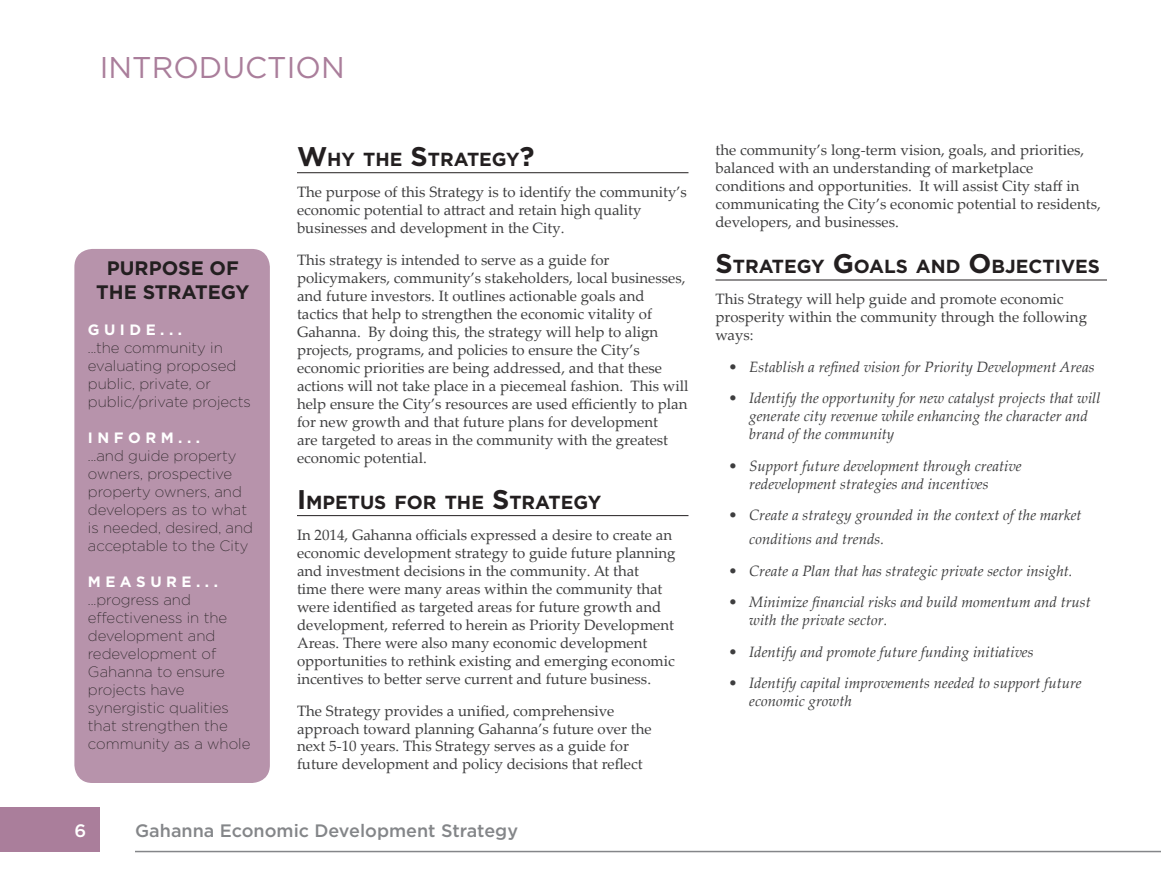
<style>
.page{position:relative;width:1161px;height:891px;background:#fff}
.page>*{position:absolute;margin:0;border:0;box-sizing:border-box;transform-origin:0 0}
.t1{font:30px "Gotham";color:#aa7e9b}
.t2{font:700 19.5px/23.4px "Gotham";color:#231f20;text-align:center}
.t3{font:700 18.9px "Gotham";color:#231f20}
.t4{font:500 18px "Gotham";color:#848689}
.t5{font:500 18px "Gotham";color:#fff}
.t6{font:15px/18px "Palatino Linotype";color:#3e3e3f}
.t7{font:italic 15px/18px "Palatino Linotype";color:#3e3e3f}
.t8{font:200 15px/18px "Gotham";color:#231f20}
.t9{font:700 15px "Gotham";color:#fff}
.s1{font-size:27px}
</style>
<div class="page">
<div style="left:0;top:807px;width:100px;height:45px;background:#aa7e9b"></div>
<hr style="left:135px;top:851px;width:1026px;height:1px;background:#848689">
<div style="left:74px;top:249px;width:196px;height:534px;background:#b793ab;border-radius:18px"></div>
<hr style="left:297px;top:172px;width:391px;height:1px;background:#231f20">
<hr style="left:297px;top:515px;width:391px;height:1px;background:#231f20">
<hr style="left:716px;top:280px;width:391px;height:1px;background:#231f20">
<h1 class="t1" style="left:100px;top:48px;width:246px">INTRODUCTION</h1>
<h2 class="t2" style="left:96px;top:257px;width:155px">PURPOSE OF<br>THE STRATEGY</h2>
<p class="t9" style="left:88px;top:319px;width:96px">G U I D E . . .</p>
<p class="t8" style="left:88px;top:338px;width:165px">...the community in evaluating proposed public, private, or public/private projects</p>
<p class="t9" style="left:88px;top:427px;width:114px">I N F O R M . . .</p>
<p class="t8" style="left:88px;top:446px;width:167px">...and guide property owners, prospective property owners, and developers as to what is needed, desired, and acceptable to the City</p>
<p class="t9" style="left:88px;top:571px;width:132px">M E A S U R E . . .</p>
<p class="t8" style="left:88px;top:590px;width:164px">...progress and effectiveness in the development and redevelopment of<br>Gahanna to ensure projects have synergistic qualities that strengthen the community as a whole</p>
<p class="t3" style="left:297px;top:146px;width:239px"><span class="s1">W</span>HY THE <span class="s1">S</span>TRATEGY<span class="s1">?</span></p>
<p class="t6" style="left:297px;top:182px;width:391px">The purpose of this Strategy is to identify the community’s economic potential to attract and retain high quality businesses and development in the City.</p>
<p class="t6" style="left:297px;top:250px;width:393px">This strategy is intended to serve as a guide for policymakers, community’s stakeholders, local businesses, and future investors. It outlines actionable goals and tactics that help to strengthen the economic vitality of Gahanna. By doing this, the strategy will help to align projects, programs, and policies to ensure the City’s economic priorities are being addressed, and that these actions will not take place in a piecemeal fashion. This will help ensure the City’s resources are used efficiently to plan for new growth and that future plans for development<br>are targeted to areas in the community with the greatest economic potential.</p>
<p class="t3" style="left:297px;top:489px;width:306px"><span class="s1">I</span> MPETUS FOR THE <span class="s1">S</span>TRATEGY</p>
<p class="t6" style="left:297px;top:525px;width:380px">In 2014, Gahanna officials expressed a desire to create an economic development strategy to guide future planning and investment decisions in the community. At that<br>time there were many areas within the community that were identified as targeted areas for future growth and development, referred to herein as Priority Development Areas. There were also many economic development opportunities to rethink existing and emerging economic incentives to better serve current and future business.</p>
<p class="t6" style="left:297px;top:701px;width:356px">The Strategy provides a unified, comprehensive approach toward planning Gahanna’s future over the next 5-10 years. This Strategy serves as a guide for future development and policy decisions that reflect</p>
<p class="t5" style="left:75px;top:819px;width:13px">6</p>
<p class="t4" style="left:135px;top:818px;width:385px">Gahanna Economic Development Strategy</p>
<p class="t6" style="left:716px;top:140px;width:387px">the community’s long-term vision, goals, and priorities, balanced with an understanding of marketplace conditions and opportunities. It will assist City staff in communicating the City’s economic potential to residents, developers, and businesses.</p>
<p class="t3" style="left:716px;top:254px;width:384px"><span class="s1">S</span>TRATEGY <span class="s1">G</span> OALS AND <span class="s1">O</span>BJ ECTIVES</p>
<p class="t6" style="left:716px;top:290px;width:373px">This Strategy will help guide and promote economic prosperity within the community through the following ways:</p>
<p class="t7" style="left:729px;top:357px;width:367px">• Establish a refined vision for Priority Development Areas</p>
<p class="t7" style="left:749px;top:389px;width:353px;text-indent:-20px">• Identify the opportunity for new catalyst projects that will generate city revenue while enhancing the character and brand of the community</p>
<p class="t7" style="left:749px;top:456px;width:274px;text-indent:-20px">• Support future development through creative redevelopment strategies and incentives</p>
<p class="t7" style="left:749px;top:503px;width:334px;line-height:24px;text-indent:-20px">• Create a strategy grounded in the context of the market conditions and trends.</p>
<p class="t7" style="left:729px;top:561px;width:345px">• Create a Plan that has strategic private sector insight.</p>
<p class="t7" style="left:749px;top:593px;width:343px;text-indent:-20px">• Minimize financial risks and build momentum and trust with the private sector.</p>
<p class="t7" style="left:729px;top:642px;width:306px">• Identify and promote future funding initiatives</p>
<p class="t7" style="left:749px;top:674px;width:334px;text-indent:-20px">• Identify capital improvements needed to support future economic growth</p>
</div>
